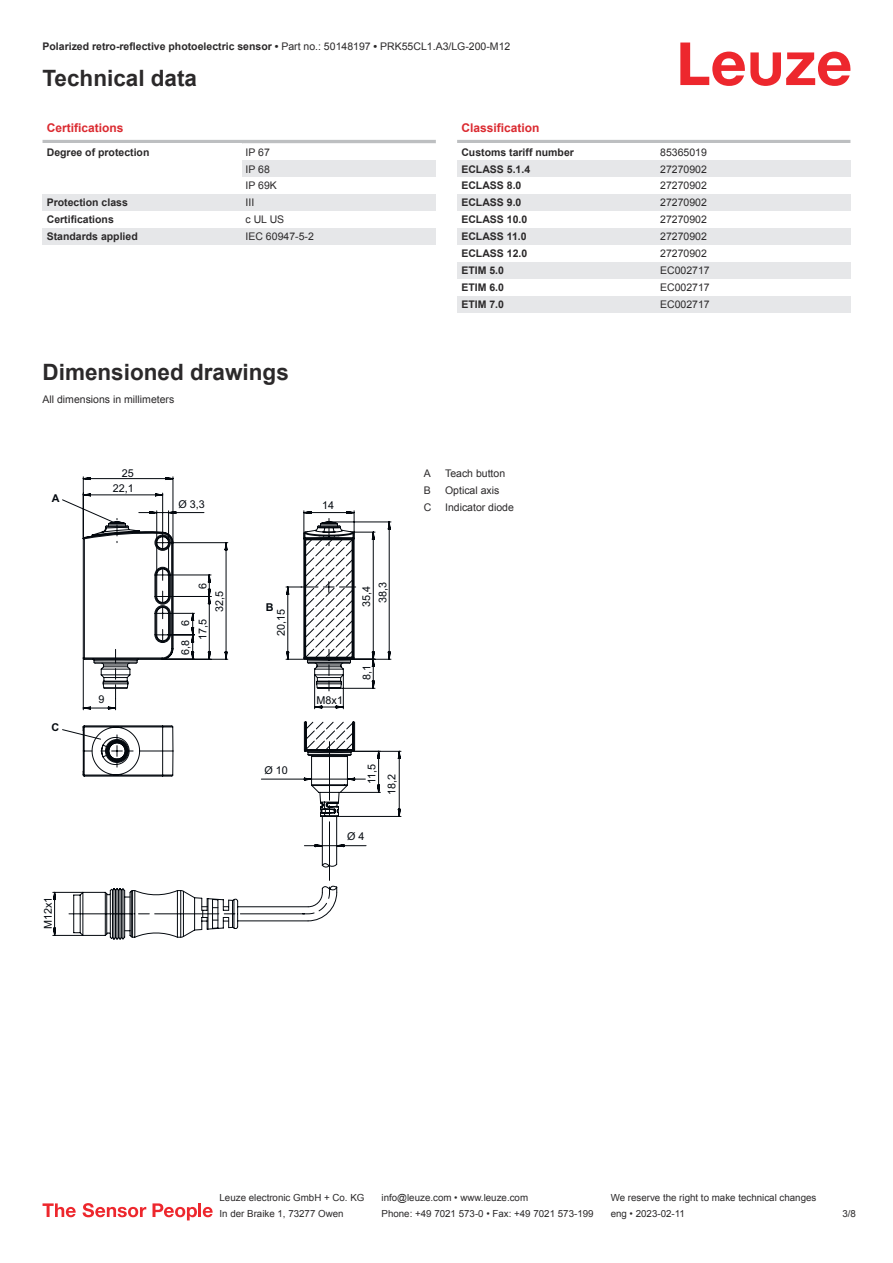
<style>
.page{position:relative;width:893px;height:1263px;background:#fff}
.page>*{position:absolute;margin:0;border:0;box-sizing:border-box;transform-origin:0 0}
.t1{font:700 22.5px "Arial";color:#2b292a}
.t2{font:700 12px "Arial";color:#db2a30}
.t3{font:10.8px/15px "Arial";color:#03080e}
.t4{font:700 10.8px "Arial";color:#03080e}
.t5{font:700 10.5px "Arial";color:#2b292a}
.t6{font:10.5px/17px "Arial";color:#2b292a}
.t7{font:9.75px "Arial";color:#2b292a}
.s1{font-weight:400}
</style>
<div class="page">
<svg style="left:680px;top:43px;width:170px;height:43px"></svg>
<hr style="left:43px;top:140px;width:393px;height:3px;background:#bdbfc1">
<svg style="left:242px;top:143px;width:194px;height:1px"></svg>
<div style="left:242px;top:160px;width:194px;height:17px;background:#e6e7e9"></div>
<div style="left:43px;top:194px;width:199px;height:17px;background:#e6e7e9"></div>
<div style="left:242px;top:194px;width:194px;height:17px;background:#e6e7e9"></div>
<div style="left:43px;top:228px;width:199px;height:17px;background:#e6e7e9"></div>
<div style="left:242px;top:228px;width:194px;height:17px;background:#e6e7e9"></div>
<svg style="left:457px;top:312px;width:393px;height:1px"></svg>
<hr style="left:457px;top:140px;width:393px;height:3px;background:#bdbfc1">
<div style="left:457px;top:160px;width:200px;height:17px;background:#e6e7e9"></div>
<div style="left:657px;top:160px;width:193px;height:17px;background:#e6e7e9"></div>
<div style="left:457px;top:194px;width:200px;height:17px;background:#e6e7e9"></div>
<div style="left:657px;top:194px;width:193px;height:17px;background:#e6e7e9"></div>
<div style="left:457px;top:228px;width:200px;height:17px;background:#e6e7e9"></div>
<div style="left:657px;top:228px;width:193px;height:17px;background:#e6e7e9"></div>
<div style="left:457px;top:262px;width:200px;height:17px;background:#e6e7e9"></div>
<div style="left:657px;top:262px;width:193px;height:17px;background:#e6e7e9"></div>
<div style="left:457px;top:296px;width:200px;height:16px;background:#e6e7e9"></div>
<div style="left:657px;top:296px;width:193px;height:16px;background:#e6e7e9"></div>
<svg style="left:43px;top:1203px;width:33px;height:14px"></svg>
<svg style="left:83px;top:1203px;width:63px;height:14px"></svg>
<svg style="left:153px;top:1203px;width:44px;height:17px"></svg>
<hr style="left:198px;top:1203px;width:3px;height:14px;background:#ed272d">
<svg style="left:203px;top:1207px;width:10px;height:10px"></svg>
<svg style="left:52px;top:476px;width:349px;height:460px"></svg>
<svg style="left:83px;top:518px;width:298px;height:329px"></svg>
<p class="t5" style="left:43px;top:43px;width:469px">Polarized retro-reflective photoelectric sensor • <span class="s1">Part no.: 50148197</span> • <span class="s1">PRK55CL1.A3/LG-200-M12</span></p>
<h1 class="t1" style="left:43px;top:70px;width:156px">Technical data</h1>
<p class="t2" style="left:47px;top:123px;width:78px">Certifications</p>
<p class="t5" style="left:47px;top:148px;width:104px">Degree of protection</p>
<p class="t6" style="left:246px;top:144px;width:33px">IP 67<br>IP 68<br>IP 69K</p>
<p class="t5" style="left:47px;top:199px;width:83px">Protection class</p>
<p class="t6" style="left:246px;top:195px;width:10px">III</p>
<p class="t5" style="left:47px;top:216px;width:69px">Certifications</p>
<p class="t6" style="left:246px;top:212px;width:40px">c UL US</p>
<p class="t5" style="left:47px;top:232px;width:93px">Standards applied</p>
<p class="t6" style="left:246px;top:229px;width:70px">IEC 60947-5-2</p>
<p class="t2" style="left:461px;top:123px;width:80px">Classification</p>
<p class="t5" style="left:461px;top:148px;width:114px">Customs tariff number</p>
<p class="t6" style="left:660px;top:144px;width:48px">85365019</p>
<p class="t5" style="left:461px;top:165px;width:70px">ECLASS 5.1.4</p>
<p class="t6" style="left:660px;top:161px;width:48px">27270902</p>
<p class="t5" style="left:461px;top:182px;width:62px">ECLASS 8.0</p>
<p class="t6" style="left:660px;top:178px;width:48px">27270902</p>
<p class="t5" style="left:461px;top:199px;width:62px">ECLASS 9.0</p>
<p class="t6" style="left:660px;top:195px;width:48px">27270902</p>
<p class="t5" style="left:461px;top:216px;width:67px">ECLASS 10.0</p>
<p class="t6" style="left:660px;top:212px;width:48px">27270902</p>
<p class="t5" style="left:461px;top:233px;width:67px">ECLASS 11.0</p>
<p class="t6" style="left:660px;top:229px;width:48px">27270902</p>
<p class="t5" style="left:461px;top:249px;width:67px">ECLASS 12.0</p>
<p class="t6" style="left:660px;top:246px;width:48px">27270902</p>
<p class="t5" style="left:461px;top:266px;width:44px">ETIM 5.0</p>
<p class="t6" style="left:660px;top:263px;width:51px">EC002717</p>
<p class="t5" style="left:461px;top:283px;width:44px">ETIM 6.0</p>
<p class="t6" style="left:660px;top:280px;width:51px">EC002717</p>
<p class="t5" style="left:461px;top:300px;width:44px">ETIM 7.0</p>
<p class="t6" style="left:660px;top:297px;width:51px">EC002717</p>
<h1 class="t1" style="left:43px;top:363px;width:248px">Dimensioned drawings</h1>
<p class="t6" style="left:43px;top:391px;width:133px">All dimensions in millimeters</p>
<p class="t4" style="left:52px;top:492px;width:9px">A</p>
<p class="t3" style="left:113px;top:466px;width:23px;text-align:right">25<br>22,1</p>
<p class="t4" style="left:52px;top:721px;width:9px">C</p>
<p class="t3" style="left:99px;top:692px;width:8px">9</p>
<p class="t3" style="left:178px;top:497px;width:28px">Ø 3,3</p>
<p class="t3" style="left:196px;top:589px;width:8px;rotate:-90deg">6</p>
<p class="t3" style="left:212px;top:612px;width:23px;rotate:-90deg">32,5</p>
<p class="t3" style="left:177px;top:640px;width:23px;line-height:17.4px;text-indent:-14px;rotate:-90deg">6,8<br>17,5</p>
<p class="t3" style="left:178px;top:626px;width:8px;rotate:-90deg">6</p>
<p class="t4" style="left:266px;top:601px;width:9px">B</p>
<p class="t3" style="left:274px;top:636px;width:29px;rotate:-90deg">20,15</p>
<p class="t3" style="left:264px;top:764px;width:25px">Ø 10</p>
<p class="t3" style="left:41px;top:929px;width:34px;rotate:-90deg">M12x1</p>
<p class="t3" style="left:322px;top:498px;width:14px">14</p>
<p class="t6" style="left:424px;top:466px;width:9px">A</p>
<p class="t6" style="left:445px;top:466px;width:62px">Teach button</p>
<p class="t6" style="left:424px;top:483px;width:9px">B</p>
<p class="t6" style="left:445px;top:483px;width:56px">Optical axis</p>
<p class="t6" style="left:424px;top:500px;width:9px">C</p>
<p class="t6" style="left:445px;top:500px;width:70px">Indicator diode</p>
<p class="t3" style="left:359px;top:607px;width:27px;line-height:16.4px;text-align:center;rotate:-90deg">35,4<br>38,3</p>
<p class="t3" style="left:317px;top:693px;width:28px">M8x1</p>
<p class="t3" style="left:360px;top:680px;width:17px;rotate:-90deg">8,1</p>
<p class="t3" style="left:362px;top:795px;width:33px;line-height:20.1px;text-indent:12px;rotate:-90deg">11,5<br>18,2</p>
<p class="t3" style="left:347px;top:830px;width:19px">Ø 4</p>
<p class="t7" style="left:220px;top:1194px;width:146px">Leuze electronic GmbH + Co. KG</p>
<p class="t7" style="left:381px;top:1194px;width:148px">info@leuze.com • www.leuze.com</p>
<p class="t7" style="left:611px;top:1194px;width:207px">We reserve the right to make technical changes</p>
<p class="t7" style="left:220px;top:1210px;width:126px">In der Braike 1, 73277 Owen</p>
<p class="t7" style="left:381px;top:1210px;width:214px">Phone: +49 7021 573-0 • Fax: +49 7021 573-199</p>
<p class="t7" style="left:611px;top:1210px;width:76px">eng • 2023-02-11</p>
<p class="t7" style="left:842px;top:1210px;width:15px">3 /8</p>
</div>
